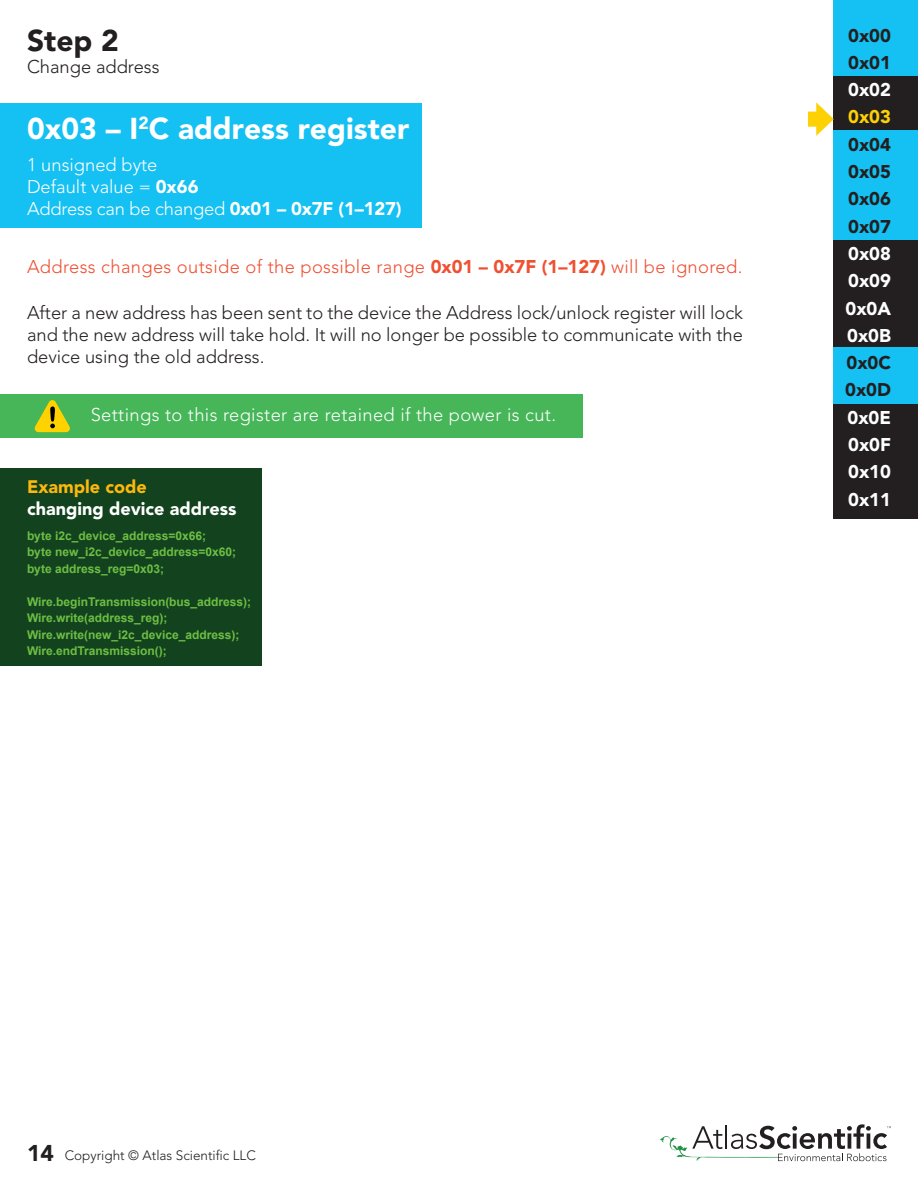
<style>
.page{position:relative;width:918px;height:1188px;background:#fff}
.page>*{position:absolute;margin:0;border:0;box-sizing:border-box;transform-origin:0 0}
.t1{font:900 30px "Avenir";color:#fff}
.t2{font:900 30px "Avenir";color:#231f20}
.t3{font:300 18.3px/22px "Avenir";color:#231f20;text-align:justify}
.t4{font:300 18.3px "Avenir";letter-spacing:.02em;color:#ef5032}
.t5{font:300 18.3px "Avenir";color:#fff}
.t6{font:300 18.3px "Avenir";letter-spacing:.02em;color:#fff}
.t7{font:900 18.3px "Avenir";color:#fff}
.t8{font:900 18.3px "Avenir";color:#231f20}
.t9{font:900 18.3px "Avenir";color:#fed105}
.t10{font:900 18px/22px "Avenir";color:#fff}
.t11{font:300 13.5px "Avenir";color:#231f20}
.t12{font:700 12px "Arial";color:#6ebe44}
.s1{font-weight:900}
.s2{color:#fdb80d}
.s3{font-weight:900;font-size:22.65px}
</style>
<div class="page">
<svg style="left:660px;top:1124px;width:231px;height:37px"></svg>
<div style="left:834px;top:404px;width:84px;height:115px;background:#231f20"></div>
<div style="left:0;top:394px;width:582px;height:43px;background:#46b658"></div>
<svg style="left:35px;top:400px;width:35px;height:32px"></svg>
<div style="left:0;top:104px;width:421px;height:124px;background:#15c0f2"></div>
<div style="left:0;top:468px;width:262px;height:198px;background:#12431e"></div>
<div style="left:834px;top:0;width:84px;height:76px;background:#15c0f2"></div>
<div style="left:834px;top:76px;width:84px;height:55px;background:#231f20"></div>
<div style="left:834px;top:240px;width:84px;height:107px;background:#231f20"></div>
<div style="left:834px;top:131px;width:84px;height:109px;background:#15c0f2"></div>
<div style="left:834px;top:347px;width:84px;height:57px;background:#15c0f2"></div>
<svg style="left:808px;top:102px;width:26px;height:34px"></svg>
<p class="t2" style="left:27px;top:22px;width:94px">Step 2</p>
<p class="t3" style="left:27px;top:55px;width:134px">Change address</p>
<p class="t1" style="left:27px;top:111px;width:384px">0x03 – I<sup>2</sup>C address register</p>
<p class="t5" style="left:27px;top:154px;width:132px">1 unsigned byte</p>
<p class="t5" style="left:27px;top:176px;width:173px">Default value = <span class="s1">0x66</span></p>
<p class="t5" style="left:27px;top:198px;width:376px">Address can be changed <span class="s1">0x01 – 0x7F (1–127)</span></p>
<p class="t4" style="left:27px;top:256px;width:717px">Address changes outside of the possible range <span class="s1">0x01 – 0x7F (1–127)</span> will be ignored.</p>
<p class="t3" style="left:27px;top:301px;width:718px">After a new address has been sent to the device the Address lock/unlock register will lock and the new address will take hold. It will no longer be possible to communicate with the device using the old address.</p>
<p class="t6" style="left:91px;top:404px;width:467px">Settings to this register are retained if the power is cut.</p>
<p class="t10" style="left:27px;top:476px;width:211px"><span class="s2">Example code<br></span>changing device address</p>
<p class="t12" style="left:27px;top:527px;width:181px">byte i2c_device_address=0x66;</p>
<p class="t12" style="left:27px;top:544px;width:211px">byte new_i2c_device_address=0x60;</p>
<p class="t12" style="left:27px;top:560px;width:139px">byte address_reg=0x03;</p>
<p class="t12" style="left:27px;top:593px;width:226px">Wire.beginTransmission(bus_address);</p>
<p class="t12" style="left:27px;top:610px;width:142px">Wire.write(address_reg);</p>
<p class="t12" style="left:27px;top:626px;width:214px">Wire.write(new_i2c_device_address);</p>
<p class="t12" style="left:27px;top:643px;width:141px">Wire.endTransmission();</p>
<p class="t8" style="left:848px;top:24px;width:44px">0x00</p>
<p class="t8" style="left:848px;top:51px;width:44px">0x01</p>
<p class="t7" style="left:848px;top:79px;width:44px">0x02</p>
<p class="t9" style="left:848px;top:106px;width:44px">0x03</p>
<p class="t8" style="left:848px;top:133px;width:44px">0x04</p>
<p class="t8" style="left:848px;top:161px;width:44px">0x05</p>
<p class="t8" style="left:848px;top:188px;width:44px">0x06</p>
<p class="t8" style="left:848px;top:215px;width:44px">0x07</p>
<p class="t7" style="left:848px;top:242px;width:44px">0x08</p>
<p class="t7" style="left:848px;top:270px;width:44px">0x09</p>
<p class="t7" style="left:846px;top:297px;width:47px">0x0A</p>
<p class="t7" style="left:847px;top:324px;width:45px">0x0B</p>
<p class="t8" style="left:847px;top:352px;width:46px">0x0C</p>
<p class="t8" style="left:845px;top:379px;width:47px">0x0D</p>
<p class="t7" style="left:848px;top:406px;width:45px">0x0E</p>
<p class="t7" style="left:848px;top:434px;width:44px">0x0F</p>
<p class="t7" style="left:848px;top:461px;width:44px">0x10</p>
<p class="t7" style="left:848px;top:488px;width:44px">0x11</p>
<p class="t11" style="left:27px;top:1148px;width:230px"><span class="s3">14</span> Copyright © Atlas Scientific LLC</p>
</div>
